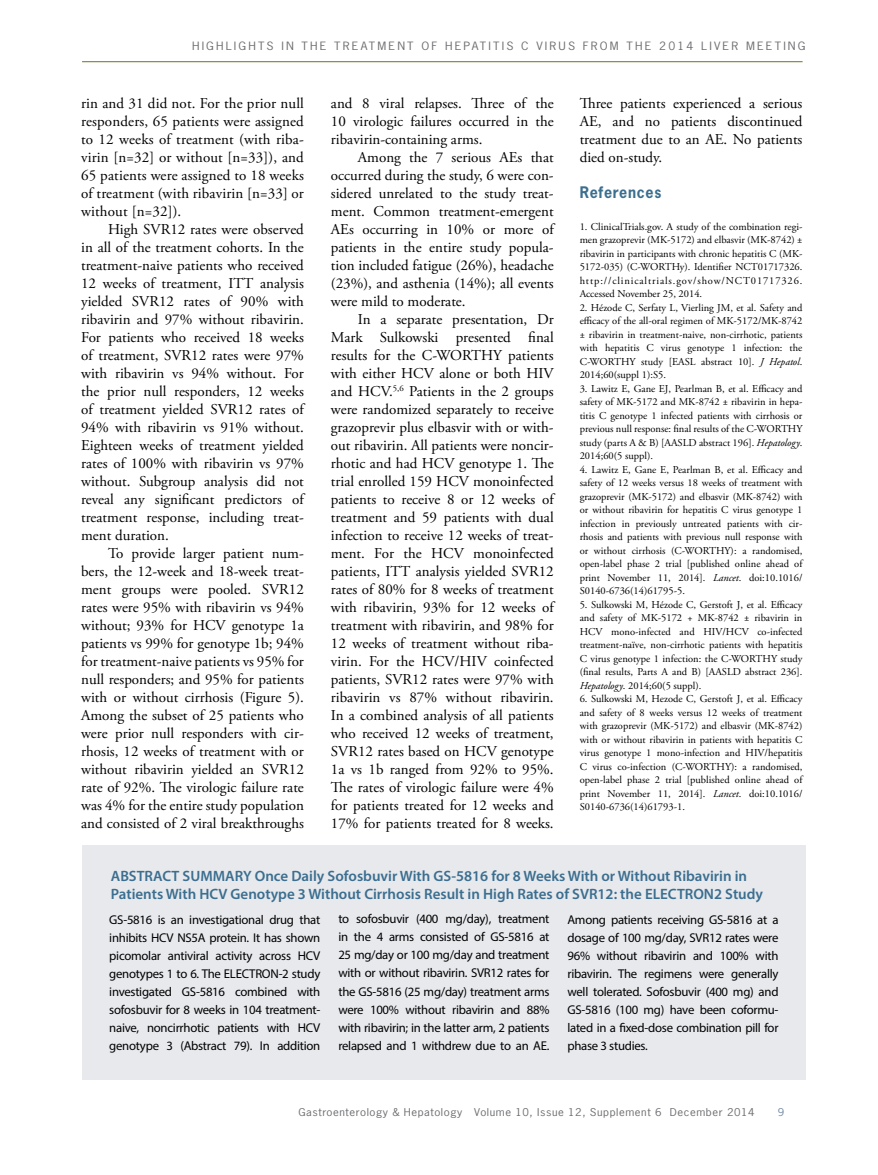
<style>
.page{position:relative;width:878px;height:1175px;background:#fff}
.page>*{position:absolute;margin:0;border:0;box-sizing:border-box;transform-origin:0 0}
.t1{font:15px/18px "Adobe Garamond Pro";color:#000;text-align:justify}
.t2{font:600 15px/18px "Myriad Pro";color:#3b6e8f}
.t3{font:700 15px "News Gothic Std";letter-spacing:.05em;color:#3b6e8f;scale:.95 1}
.t4{font:12.75px/18px "Myriad Pro";letter-spacing:-.02em;color:#000;text-align:justify}
.t5{font:10.8px "News Gothic Std";letter-spacing:.18em;color:#6d6e71;scale:1.11 1}
.t6{font:10.5px/13.5px "Adobe Garamond Pro";color:#000;text-align:justify}
.t7{font:10.2px "News Gothic Std";letter-spacing:.05em;color:#6d6e71;scale:1.11 1}
.t8{font:10.2px "News Gothic Std";color:#738ba5;scale:1.11 1}
.s1{font-style:italic}
</style>
<div class="page">
<hr style="left:82px;top:61px;width:720px;height:1px;background:#677718">
<div style="left:82px;top:845px;width:723px;height:235px;background:#e7e9ed"></div>
<p class="t5" style="left:192px;top:39px;width:554px">HIGHLIGHTS IN THE TREATMENT OF HEPATITIS C VIRUS FROM THE 2014 LIVER MEETING</p>
<p class="t1" style="left:81px;top:95px;width:224px">rin and 31 did not. For the prior null responders, 65 patients were assigned to 12 weeks of treatment (with riba&shy;virin [n=32] or without [n=33]), and 65 patients were assigned to 18 weeks of treatment (with ribavirin [n=33] or without [n=32]).</p>
<p class="t1" style="left:81px;top:221px;width:224px;text-indent:27px">High SVR12 rates were observed in all of the treatment cohorts. In the treatment-naive patients who received 12 weeks of treatment, ITT analysis yielded SVR12 rates of 90% with ribavirin and 97% without ribavirin.<br>For patients who received 18 weeks of treatment, SVR12 rates were 97% with ribavirin vs 94% without. For the prior null responders, 12 weeks of treatment yielded SVR12 rates of 94% with ribavirin vs 91% without.<br>Eighteen weeks of treatment yielded rates of 100% with ribavirin vs 97% without. Subgroup analysis did not reveal any significant predictors of treatment response, including treat&shy;ment duration.</p>
<p class="t1" style="left:81px;top:545px;width:224px;text-indent:27px">To provide larger patient num&shy;bers, the 12-week and 18-week treat&shy;ment groups were pooled. SVR12 rates were 95% with ribavirin vs 94% without; 93% for HCV genotype 1a patients vs 99% for genotype 1b; 94% for treatment-naive patients vs 95% for null responders; and 95% for patients with or without cirrhosis (Figure 5).<br>Among the subset of 25 patients who were prior null responders with cir&shy;rhosis, 12 weeks of treatment with or without ribavirin yielded an SVR12 rate of 92%. The virologic failure rate was 4% for the entire study population and consisted of 2 viral breakthroughs</p>
<p class="t1" style="left:331px;top:95px;width:224px">and 8 viral relapses. Three of the 10 virologic failures occurred in the ribavirin-containing arms.</p>
<p class="t1" style="left:331px;top:149px;width:224px;text-indent:27px">Among the 7 serious AEs that occurred during the study, 6 were con&shy;sidered unrelated to the study treat&shy;ment. Common treatment-emergent AEs occurring in 10% or more of patients in the entire study popula&shy;tion included fatigue (26%), headache (23%), and asthenia (14%); all events were mild to moderate.</p>
<p class="t1" style="left:331px;top:311px;width:224px;text-indent:27px">In a separate presentation, Dr Mark Sulkowski presented final results for the C-WORTHY patients with either HCV alone or both HIV and HCV.<sup>5,6</sup> Patients in the 2 groups were randomized separately to receive grazoprevir plus elbasvir with or with&shy;out ribavirin. All patients were noncir&shy;rhotic and had HCV genotype 1. The trial enrolled 159 HCV monoinfected patients to receive 8 or 12 weeks of treatment and 59 patients with dual infection to receive 12 weeks of treat&shy;ment. For the HCV monoinfected patients, ITT analysis yielded SVR12 rates of 80% for 8 weeks of treatment with ribavirin, 93% for 12 weeks of treatment with ribavirin, and 98% for 12 weeks of treatment without riba&shy;virin. For the HCV/HIV coinfected patients, SVR12 rates were 97% with ribavirin vs 87% without ribavirin.<br>In a combined analysis of all patients who received 12 weeks of treatment, SVR12 rates based on HCV genotype 1a vs 1b ranged from 92% to 95%.<br>The rates of virologic failure were 4% for patients treated for 12 weeks and 17% for patients treated for 8 weeks.</p>
<p class="t1" style="left:579px;top:95px;width:224px">Three patients experienced a serious AE, and no patients discontinued treatment due to an AE. No patients died on-study.</p>
<p class="t3" style="left:579px;top:182px;width:87px">References</p>
<p class="t6" style="left:579px;top:220px;width:224px">1. ClinicalTrials.gov. A study of the combination regi&shy;men grazoprevir (MK-5172) and elbasvir (MK-8742) ± ribavirin in participants with chronic hepatitis C (MK-5172-035) (C-WORTHy). Identifier NCT01717326. http://clinicaltrials.gov/show/NCT01717326.<br>Accessed November 25, 2014.</p>
<p class="t6" style="left:579px;top:301px;width:224px">2. Hézode C, Serfaty L, Vierling JM, et al. Safety and efficacy of the all-oral regimen of MK-5172/MK-8742 ± ribavirin in treatment-naive, non-cirrhotic, patients with hepatitis C virus genotype 1 infection: the C-WORTHY study [EASL abstract 10]. <span class="s1">J Hepatol</span>.<br>2014;60(suppl 1):S5.</p>
<p class="t6" style="left:579px;top:382px;width:224px">3. Lawitz E, Gane EJ, Pearlman B, et al. Efficacy and safety of MK-5172 and MK-8742 ± ribavirin in hepa&shy;titis C genotype 1 infected patients with cirrhosis or previous null response: final results of the C-WORTHY study (parts A &amp; B) [AASLD abstract 196]. <span class="s1">Hepatology</span>.<br>2014;60(5 suppl).</p>
<p class="t6" style="left:579px;top:463px;width:224px">4. Lawitz E, Gane E, Pearlman B, et al. Efficacy and safety of 12 weeks versus 18 weeks of treatment with grazoprevir (MK-5172) and elbasvir (MK-8742) with or without ribavirin for hepatitis C virus genotype 1 infection in previously untreated patients with cir&shy;rhosis and patients with previous null response with or without cirrhosis (C-WORTHY): a randomised, open-label phase 2 trial [published online ahead of print November 11, 2014]. <span class="s1">Lancet</span>. doi:10.1016/ S0140-6736(14)61795-5.</p>
<p class="t6" style="left:579px;top:598px;width:224px">5. Sulkowski M, Hézode C, Gerstoft J, et al. Efficacy and safety of MK-5172 + MK-8742 ± ribavirin in HCV mono-infected and HIV/HCV co-infected treatment-naïve, non-cirrhotic patients with hepatitis C virus genotype 1 infection: the C-WORTHY study (final results, Parts A and B) [AASLD abstract 236].<br><span class="s1">Hepatology</span>. 2014;60(5 suppl).</p>
<p class="t6" style="left:579px;top:692px;width:224px">6. Sulkowski M, Hezode C, Gerstoft J, et al. Efficacy and safety of 8 weeks versus 12 weeks of treatment with grazoprevir (MK-5172) and elbasvir (MK-8742) with or without ribavirin in patients with hepatitis C virus genotype 1 mono-infection and HIV/hepatitis C virus co-infection (C-WORTHY): a randomised, open-label phase 2 trial [published online ahead of print November 11, 2014]. <span class="s1">Lancet</span>. doi:10.1016/ S0140-6736(14)61793-1.</p>
<p class="t2" style="left:111px;top:867px;width:653px">ABSTRACT SUMMARY Once Daily Sofosbuvir With GS-5816 for 8 Weeks With or Without Ribavirin in<br>Patients With HCV Genotype 3 Without Cirrhosis Result in High Rates of SVR12: the ELECTRON2 Study</p>
<p class="t4" style="left:109px;top:910px;width:212px">GS-5816 is an investigational drug that inhibits HCV NS5A protein. It has shown picomolar antiviral activity across HCV genotypes 1 to 6. The ELECTRON-2 study investigated GS-5816 combined with sofosbuvir for 8 weeks in 104 treatment&shy;naive, noncirrhotic patients with HCV genotype 3 (Abstract 79). In addition</p>
<p class="t4" style="left:338px;top:910px;width:212px">to sofosbuvir (400 mg/day), treatment in the 4 arms consisted of GS-5816 at 25 mg/day or 100 mg/day and treatment with or without ribavirin. SVR12 rates for the GS-5816 (25 mg/day) treatment arms were 100% without ribavirin and 88% with ribavirin; in the latter arm, 2 patients relapsed and 1 withdrew due to an AE.</p>
<p class="t4" style="left:567px;top:910px;width:212px">Among patients receiving GS-5816 at a dosage of 100 mg/day, SVR12 rates were 96% without ribavirin and 100% with ribavirin. The regimens were generally well tolerated. Sofosbuvir (400 mg) and GS-5816 (100 mg) have been coformu&shy;lated in a fixed-dose combination pill for phase 3 studies.</p>
<p class="t7" style="left:298px;top:1105px;width:412px">Gastroenterology &amp; Hepatology Volume 10, Issue 12, Supplement 6 December 2014</p>
<p class="t8" style="left:777px;top:1105px;width:7px">9</p>
</div>
